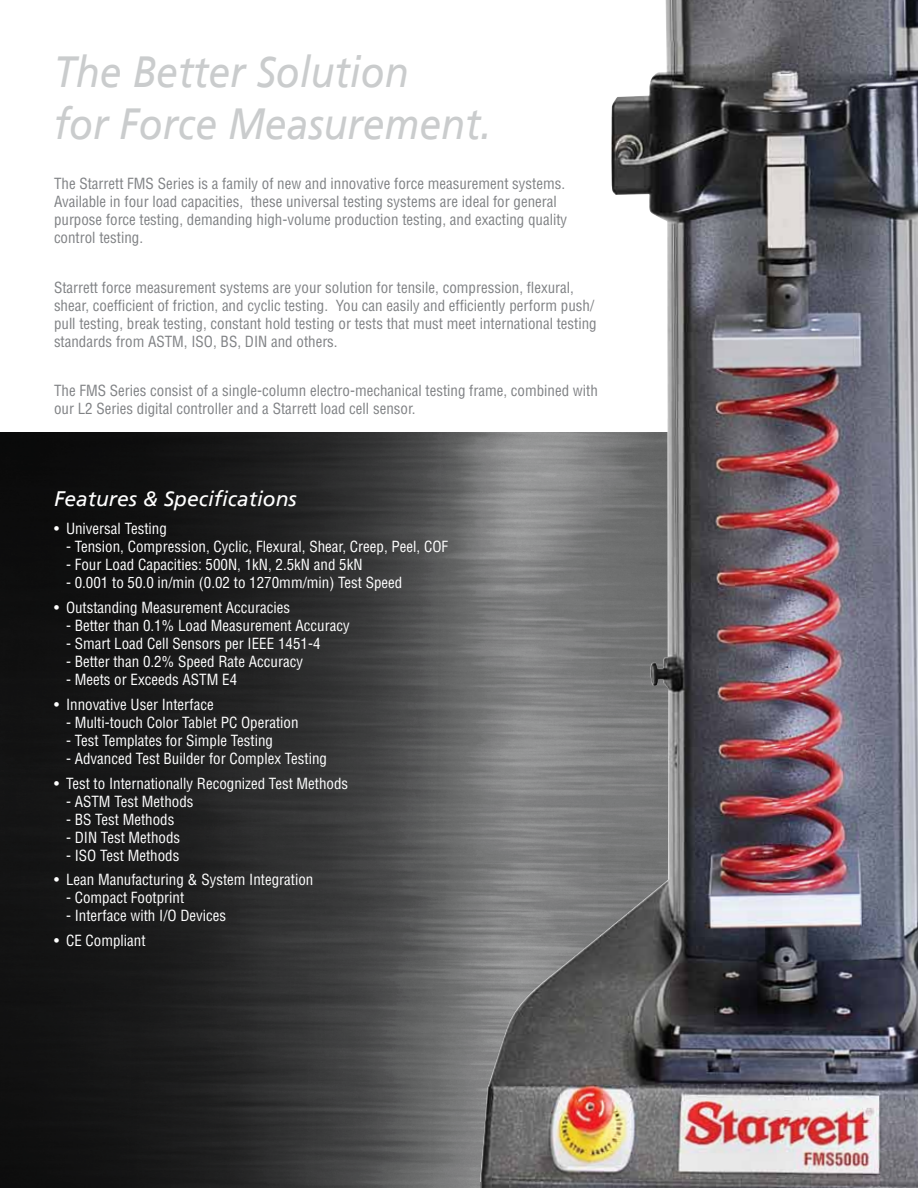
<style>
.page{position:relative;width:918px;height:1188px;background:#fff}
.page>*{position:absolute;margin:0;border:0;box-sizing:border-box;transform-origin:0 0}
.t1{font:italic 500 43.5px/52.2px "AG Foreigner";color:#cacccd;scale:.9 1}
.t2{font:italic 500 21px "AG Foreigner";color:#fff}
.t3{font:condensed 15px/18px "Helvetica";color:#808285}
.t4{font:condensed 15px "Helvetica";color:#fff}
</style>
<div class="page">
<img style="left:0;top:433px;width:481px;height:755px">
<img style="left:481px;top:0;width:437px;height:1188px">
<h1 class="t1" style="left:54px;top:46px;width:487px">The Better Solution<br>for Force Measurement.</h1>
<p class="t3" style="left:54px;top:175px;width:515px">The Starrett FMS Series is a family of new and innovative force measurement systems.<br>Available in four load capacities, these universal testing systems are ideal for general purpose force testing, demanding high-volume production testing, and exacting quality control testing.</p>
<p class="t3" style="left:54px;top:278px;width:544px">Starrett force measurement systems are your solution for tensile, compression, flexural, shear, coefficient of friction, and cyclic testing. You can easily and efficiently perform push/ pull testing, break testing, constant hold testing or tests that must meet international testing standards from ASTM, ISO, BS, DIN and others.</p>
<p class="t3" style="left:54px;top:382px;width:545px">The FMS Series consist of a single-column electro-mechanical testing frame, combined with our L2 Series digital controller and a Starrett load cell sensor.</p>
<h2 class="t2" style="left:54px;top:487px;width:244px">Features &amp; Specifications</h2>
<p class="t4" style="left:54px;top:519px;width:114px">• Universal Testing</p>
<p class="t4" style="left:66px;top:537px;width:384px">- Tension, Compression, Cyclic, Flexural, Shear, Creep, Peel, COF</p>
<p class="t4" style="left:66px;top:555px;width:298px">- Four Load Capacities: 500N, 1kN, 2.5kN and 5kN</p>
<p class="t4" style="left:66px;top:573px;width:338px">- 0.001 to 50.0 in/min (0.02 to 1270mm/min) Test Speed</p>
<p class="t4" style="left:54px;top:598px;width:238px">• Outstanding Measurement Accuracies</p>
<p class="t4" style="left:66px;top:616px;width:285px">- Better than 0.1% Load Measurement Accuracy</p>
<p class="t4" style="left:66px;top:634px;width:256px">- Smart Load Cell Sensors per IEEE 1451-4</p>
<p class="t4" style="left:66px;top:652px;width:239px">- Better than 0.2% Speed Rate Accuracy</p>
<p class="t4" style="left:66px;top:670px;width:173px">- Meets or Exceeds ASTM E4</p>
<p class="t4" style="left:54px;top:695px;width:161px">• Innovative User Interface</p>
<p class="t4" style="left:66px;top:713px;width:234px">- Multi-touch Color Tablet PC Operation</p>
<p class="t4" style="left:66px;top:731px;width:209px">- Test Templates for Simple Testing</p>
<p class="t4" style="left:66px;top:749px;width:263px">- Advanced Test Builder for Complex Testing</p>
<p class="t4" style="left:54px;top:774px;width:296px">• Test to Internationally Recognized Test Methods</p>
<p class="t4" style="left:66px;top:792px;width:129px">- ASTM Test Methods</p>
<p class="t4" style="left:66px;top:810px;width:110px">- BS Test Methods</p>
<p class="t4" style="left:66px;top:828px;width:116px">- DIN Test Methods</p>
<p class="t4" style="left:66px;top:846px;width:115px">- ISO Test Methods</p>
<p class="t4" style="left:54px;top:870px;width:261px">• Lean Manufacturing &amp; System Integration</p>
<p class="t4" style="left:66px;top:888px;width:120px">- Compact Footprint</p>
<p class="t4" style="left:66px;top:906px;width:162px">- Interface with I/O Devices</p>
<p class="t4" style="left:54px;top:931px;width:93px">• CE Compliant</p>
</div>
